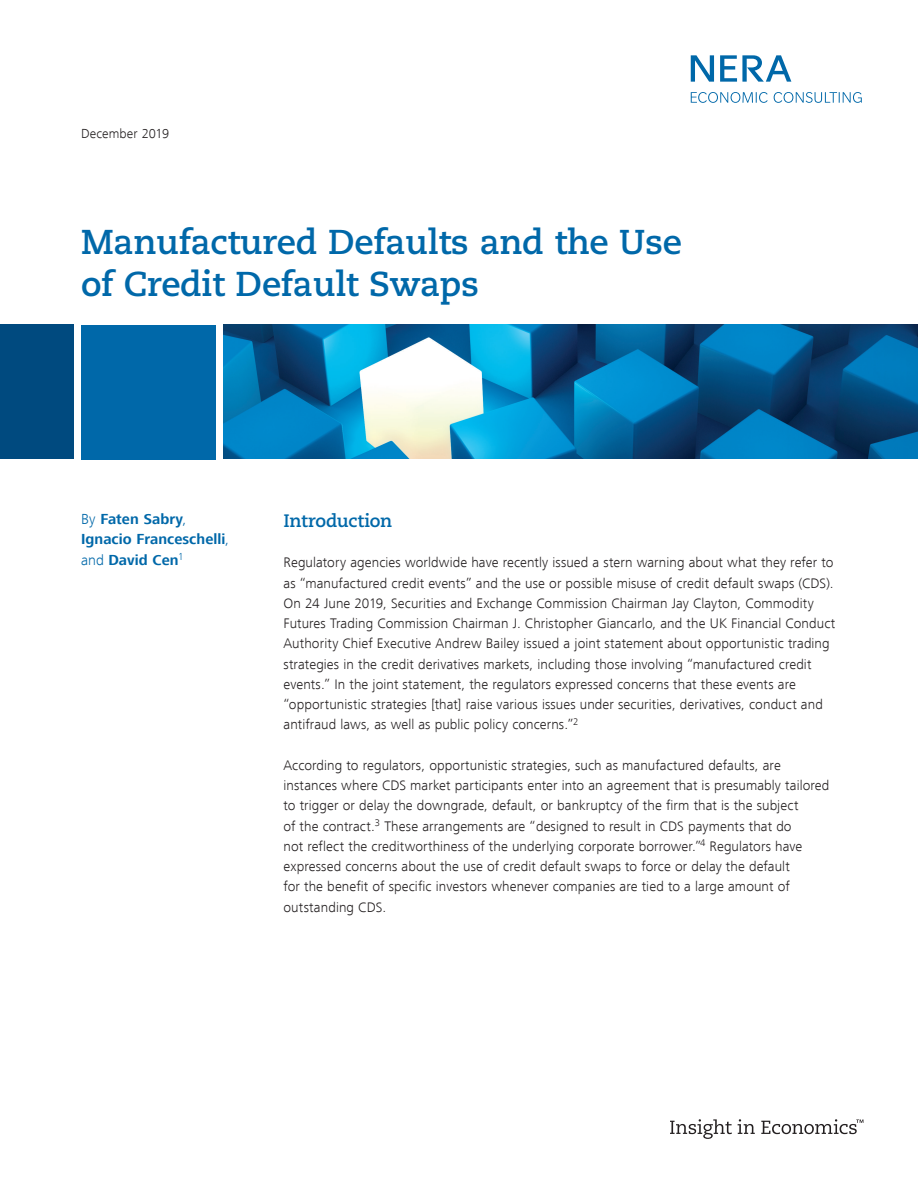
<style>
.page{position:relative;width:918px;height:1188px;background:#fff}
.page>*{position:absolute;margin:0;border:0;box-sizing:border-box;transform-origin:0 0}
.Main_Title{font:700 34.5px/42px "Caecilia";letter-spacing:-.01em;color:#0068a9}
.Subhead{font:700 18px "Caecilia";letter-spacing:-.01em;color:#0068a9}
.Body_Text{font:700 15px/20.7px "Frutiger Next LT";letter-spacing:.005em;color:#0068a9}
.Body_Text-2{font:300 14.25px/20.2px "Frutiger Next LT";letter-spacing:.005em;color:#231f20}
.Body_Text-3{font:300 13.5px "Frutiger Next LT";letter-spacing:.005em;color:#231f20}
.s1{font-weight:300}
</style>
<div class="page">
<div style="left:81px;top:325px;width:135px;height:135px;background:#0068a9"></div>
<svg style="left:691px;top:55px;width:23px;height:27px"></svg>
<svg style="left:720px;top:55px;width:71px;height:27px"></svg>
<svg style="left:691px;top:92px;width:77px;height:11px"></svg>
<svg style="left:774px;top:92px;width:88px;height:11px"></svg>
<img style="left:224px;top:324px;width:694px;height:135px">
<div style="left:0;top:324px;width:74px;height:135px;background:#004a7f"></div>
<svg style="left:670px;top:1119px;width:62px;height:20px"></svg>
<svg style="left:738px;top:1119px;width:17px;height:15px"></svg>
<svg style="left:761px;top:1119px;width:102px;height:15px"></svg>
<p class="Body_Text-3" style="left:81px;top:126px;width:90px">December 2019</p>
<p class="Main_Title" style="left:81px;top:221px;width:602px">Manufactured Defaults and the Use of Credit Default Swaps</p>
<p class="Body_Text" style="left:81px;top:508px;width:150px"><span class="s1">By</span> Faten Sabry<span class="s1">,<br></span>Ignacio Franceschelli<span class="s1">, and</span> David Cen<sup>1</sup></p>
<p class="Subhead" style="left:284px;top:510px;width:110px">Introduction</p>
<p class="Body_Text-2" style="left:284px;top:553px;width:553px">Regulatory agencies worldwide have recently issued a stern warning about what they refer to as “manufactured credit events” and the use or possible misuse of credit default swaps (CDS).<br>On 24 June 2019, Securities and Exchange Commission Chairman Jay Clayton, Commodity Futures Trading Commission Chairman J. Christopher Giancarlo, and the UK Financial Conduct Authority Chief Executive Andrew Bailey issued a joint statement about opportunistic trading strategies in the credit derivatives markets, including those involving “manufactured credit events.” In the joint statement, the regulators expressed concerns that these events are “opportunistic strategies [that] raise various issues under securities, derivatives, conduct and antifraud laws, as well as public policy concerns.”<sup>2</sup></p>
<p class="Body_Text-2" style="left:284px;top:755px;width:548px">According to regulators, opportunistic strategies, such as manufactured defaults, are instances where CDS market participants enter into an agreement that is presumably tailored to trigger or delay the downgrade, default, or bankruptcy of the firm that is the subject<br>of the contract.<sup>3</sup> These arrangements are “designed to result in CDS payments that do<br>not reflect the creditworthiness of the underlying corporate borrower.”<sup>4</sup> Regulators have expressed concerns about the use of credit default swaps to force or delay the default<br>for the benefit of specific investors whenever companies are tied to a large amount of outstanding CDS.</p>
</div>
